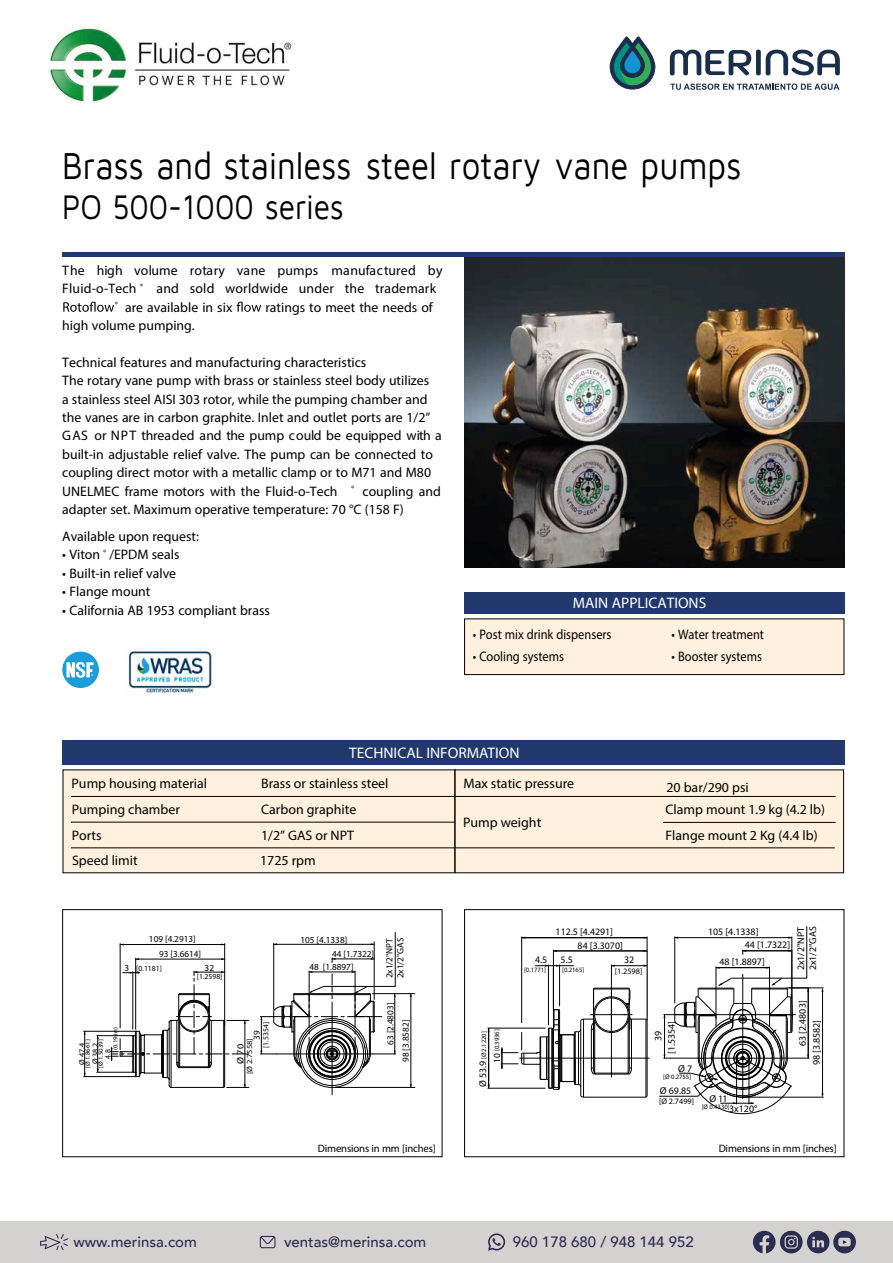
<style>
.page{position:relative;width:893px;height:1263px;background:#fff}
.page>*{position:absolute;margin:0;border:0;box-sizing:border-box;transform-origin:0 0}
.t1{font:38.85px "Maven Pro";color:#000;scale:.85 1}
.t2{font:35.25px "Maven Pro";color:#000;scale:.85 1}
.t3{font:15.3px "Myriad Pro";color:#fff}
.t4{font:500 15px "Avenir";color:#2a2d50}
.t5{font:13.8px/18.5px "Myriad Pro";color:#000}
.t6{font:13.8px "Myriad Pro";color:#000;scale:.9 1}
.t7{font:10.8px "Myriad Pro";letter-spacing:-.015em;color:#000}
.t8{font:9.9px/14.2px "Myriad Pro";color:#000}
.t9{font:9.45px "Myriad Pro";color:#000}
.t10{font:9.15px/14.7px "Myriad Pro";color:#000}
.t11{font:9.15px "Myriad Pro";color:#000;scale:1.11 1}
.t12{font:8.25px "Myriad Pro";color:#000}
.t13{font:7.65px "Myriad Pro";color:#000}
.t14{font:7.65px/13.2px "Myriad Pro";color:#000;scale:1.07 1}
.t15{font:7.65px "Myriad Pro";color:#000;scale:1.11 1}
.t16{font:6.6px "Myriad Pro";color:#000}
.t17{font:6.15px/13px "Myriad Pro";color:#000;scale:1.11 1}
.t18{font:5.4px "Myriad Pro";color:#fff}
.s1{font-size:9.9px}
</style>
<div class="page">
<img style="left:50px;top:26px;width:243px;height:77px">
<img style="left:464px;top:256px;width:380px;height:312px">
<hr style="left:62px;top:252px;width:782px;height:4px;background:#21386d">
<svg style="left:63px;top:302px;width:51px;height:10px"></svg>
<svg style="left:237px;top:302px;width:24px;height:10px"></svg>
<div style="left:464px;top:592px;width:380px;height:22px;background:#21386d"></div>
<div style="left:465px;top:619px;width:379px;height:56px;background:#fff1de"></div>
<div style="left:464px;top:618px;width:380px;height:57px;border:1px solid #000"></div>
<div style="left:62px;top:909px;width:380px;height:248px;border:1px solid #000"></div>
<div style="left:464px;top:909px;width:380px;height:248px;border:1px solid #000"></div>
<svg style="left:83px;top:932px;width:333px;height:163px"></svg>
<svg style="left:487px;top:926px;width:337px;height:189px"></svg>
<div style="left:62px;top:651px;width:37px;height:37px;background:#1b9dd9;border-radius:50%"></div>
<svg style="left:66px;top:662px;width:27px;height:16px"></svg>
<div style="left:62px;top:741px;width:782px;height:24px;background:#21386d"></div>
<div style="left:63px;top:770px;width:781px;height:103px;background:#fff1de"></div>
<hr style="left:71px;top:796px;width:765px;height:1px;background:#000">
<hr style="left:71px;top:822px;width:384px;height:1px;background:#000">
<hr style="left:71px;top:847px;width:764px;height:1px;background:#000">
<hr style="left:663px;top:822px;width:173px;height:1px;background:#000">
<hr style="left:454px;top:769px;width:1px;height:104px;background:#000">
<img style="left:126px;top:647px;width:87px;height:47px">
<div style="left:0;top:1221px;width:893px;height:42px;background:#d6d1d1"></div>
<svg style="left:40px;top:1234px;width:28px;height:16px"></svg>
<svg style="left:260px;top:1236px;width:15px;height:12px"></svg>
<svg style="left:488px;top:1233px;width:17px;height:18px"></svg>
<svg style="left:753px;top:1231px;width:103px;height:22px"></svg>
<svg style="left:670px;top:50px;width:170px;height:25px"></svg>
<svg style="left:670px;top:84px;width:169px;height:6px"></svg>
<svg style="left:610px;top:36px;width:45px;height:54px"></svg>
<h1 class="t1" style="left:62px;top:139px;width:800px">Brass and stainless steel rotary vane pumps</h1>
<h2 class="t2" style="left:62px;top:183px;width:333px">PO 500-1000 series</h2>
<p class="t5" style="left:62px;top:261px;width:382px">The high volume rotary vane pumps manufactured by</p>
<p class="t5" style="left:62px;top:279px;width:375px">Fluid-o-Tech <sup>®</sup> and sold worldwide under the trademark</p>
<p class="t5" style="left:115px;top:298px;width:119px"><sup>®</sup> are available in six</p>
<p class="t5" style="left:265px;top:298px;width:169px">ratings to meet the needs of</p>
<p class="t5" style="left:62px;top:316px;width:134px">high volume pumping.</p>
<p class="t5" style="left:62px;top:353px;width:381px">Technical features and manufacturing characteristics<br>The rotary vane pump with brass or stainless steel body utilizes<br>a stainless steel AISI 303 rotor, while the pumping chamber and the vanes are in carbon graphite. Inlet and outlet ports are 1/2” GAS or NPT threaded and the pump could be equipped with a built-in adjustable relief valve. The pump can be connected to coupling direct motor with a metallic clamp or to M71 and M80<br>UNELMEC frame motors with the Fluid-o-Tech <sup>®</sup> coupling and adapter set. Maximum operative temperature: 70 °C (158 F)</p>
<p class="t5" style="left:62px;top:527px;width:138px">Available upon request:</p>
<p class="t5" style="left:62px;top:545px;width:119px">• Viton <sup>®</sup> /EPDM seals</p>
<p class="t5" style="left:62px;top:564px;width:115px">• Built-in relief valve</p>
<p class="t5" style="left:62px;top:582px;width:90px">• Flange mount</p>
<p class="t5" style="left:62px;top:601px;width:209px">• California AB 1953 compliant brass</p>
<p class="t18" style="left:91px;top:672px;width:4px">®</p>
<p class="t3" style="left:573px;top:594px;width:135px">MAIN APPLICATIONS</p>
<p class="t6" style="left:473px;top:626px;width:156px">• Post mix drink dispensers</p>
<p class="t6" style="left:473px;top:648px;width:103px">• Cooling systems</p>
<p class="t6" style="left:672px;top:626px;width:104px">• Water treatment</p>
<p class="t6" style="left:672px;top:648px;width:102px">• Booster systems</p>
<p class="t3" style="left:349px;top:744px;width:172px">TECHNICAL INFORMATION</p>
<p class="t5" style="left:72px;top:774px;width:137px">Pump housing material</p>
<p class="t5" style="left:261px;top:774px;width:129px">Brass or stainless steel</p>
<p class="t5" style="left:72px;top:796px;width:110px;line-height:26px">Pumping chamber<br>Ports</p>
<p class="t5" style="left:261px;top:800px;width:97px">Carbon graphite</p>
<p class="t5" style="left:261px;top:826px;width:94px">1/2” GAS or NPT</p>
<p class="t5" style="left:463px;top:774px;width:112px">Max static pressure</p>
<p class="t5" style="left:666px;top:778px;width:84px">20 bar/290 psi</p>
<p class="t5" style="left:463px;top:813px;width:80px">Pump weight</p>
<p class="t5" style="left:665px;top:800px;width:161px">Clamp mount 1.9 kg (4.2 lb)</p>
<p class="t5" style="left:665px;top:826px;width:154px">Flange mount 2 Kg (4.4 lb)</p>
<p class="t5" style="left:72px;top:851px;width:67px">Speed limit</p>
<p class="t5" style="left:260px;top:851px;width:57px">1725 rpm</p>
<p class="t10" style="left:124px;top:961px;width:6px">3</p>
<p class="t10" style="left:159px;top:932px;width:44px;text-indent:-10px">109 [4.2913]<br>93 [3.6614]</p>
<p class="t13" style="left:136px;top:964px;width:27px">[0.1181]</p>
<p class="t10" style="left:205px;top:960px;width:11px">32</p>
<p class="t13" style="left:197px;top:972px;width:27px">[1.2598]</p>
<p class="t10" style="left:332px;top:932px;width:44px;text-indent:-32px">105 [4.1338]<br>44 [1.7322]</p>
<p class="t10" style="left:310px;top:960px;width:46px">48 [1.8897]</p>
<p class="t10" style="left:384px;top:978px;width:42px;line-height:11.1px;rotate:-90deg">2x1/2"NPT<br>2x1/2"GAS</p>
<p class="t8" style="left:556px;top:924px;width:59px">112.5 [4.4291]</p>
<p class="t8" style="left:578px;top:939px;width:47px">84 [3.3070]</p>
<p class="t8" style="left:535px;top:952px;width:14px">4.5</p>
<p class="t8" style="left:561px;top:952px;width:14px">5.5</p>
<p class="t16" style="left:524px;top:966px;width:24px">[0.1771]</p>
<p class="t16" style="left:562px;top:966px;width:24px">[0.2165]</p>
<p class="t8" style="left:624px;top:952px;width:12px">32</p>
<p class="t12" style="left:615px;top:966px;width:29px">[1.2598]</p>
<p class="t8" style="left:708px;top:924px;width:52px">105 [4.1338]</p>
<p class="t8" style="left:745px;top:938px;width:47px">44 [1.7322]</p>
<p class="t8" style="left:719px;top:954px;width:47px">48 [1.8897]</p>
<p class="t8" style="left:795px;top:970px;width:45px;line-height:11.9px;rotate:-90deg">2x1/2"NPT<br>2x1/2"GAS</p>
<p class="t17" style="left:109px;top:1050px;width:22px;rotate:-90deg">(0.19 in)</p>
<p class="t17" style="left:81px;top:1068px;width:27px;rotate:-90deg">[Ø 1.8661] [Ø 1.5039]</p>
<p class="t14" style="left:75px;top:1065px;width:22px;rotate:-90deg">Ø 47.4<br>Ø 38.2</p>
<p class="t13" style="left:103px;top:1059px;width:11px;rotate:-90deg">4.8</p>
<p class="t13" style="left:261px;top:1048px;width:27px;rotate:-90deg">[1.5354]</p>
<p class="t10" style="left:249px;top:1040px;width:11px;rotate:-90deg">39</p>
<p class="t15" style="left:245px;top:1074px;width:34px;rotate:-90deg">[Ø 2.7558]</p>
<p class="t11" style="left:235px;top:1064px;width:19px;rotate:-90deg">Ø 70</p>
<p class="t10" style="left:383px;top:1045px;width:44px;rotate:-90deg">63 [2.4803]</p>
<p class="t10" style="left:398px;top:1062px;width:44px;rotate:-90deg">98 [3.8582]</p>
<p class="t16" style="left:493px;top:1051px;width:24px;rotate:-90deg">[0.3936]</p>
<p class="t16" style="left:480px;top:1087px;width:57px;rotate:-90deg"><span class="s1">Ø 53.9</span> [Ø 2.1220]</p>
<p class="t9" style="left:491px;top:1063px;width:11px;rotate:-90deg">10</p>
<p class="t8" style="left:664px;top:1054px;width:35px;rotate:-90deg">[1.5354]</p>
<p class="t8" style="left:651px;top:1041px;width:12px;rotate:-90deg">39</p>
<p class="t8" style="left:678px;top:1061px;width:15px">Ø 7</p>
<p class="t16" style="left:663px;top:1073px;width:29px">[Ø 0.2755]</p>
<p class="t8" style="left:660px;top:1083px;width:33px">Ø 69.85</p>
<p class="t12" style="left:659px;top:1096px;width:36px">[Ø 2.7499]</p>
<p class="t8" style="left:709px;top:1091px;width:20px">Ø 11</p>
<p class="t16" style="left:702px;top:1102px;width:29px">[Ø 0.4330]</p>
<p class="t8" style="left:729px;top:1101px;width:30px">3x120°</p>
<p class="t8" style="left:795px;top:1065px;width:66px;text-indent:19px;rotate:-90deg">63 [2.4803]<br>98 [3.8582]</p>
<p class="t7" style="left:318px;top:1142px;width:120px">Dimensions in mm [inches]</p>
<p class="t7" style="left:719px;top:1142px;width:120px">Dimensions in mm [inches]</p>
<p class="t4" style="left:73px;top:1228px;width:125px">www.merinsa.com</p>
<p class="t4" style="left:284px;top:1228px;width:144px">ventas@merinsa.com</p>
<p class="t4" style="left:513px;top:1228px;width:182px">960 178 680 / 948 144 952</p>
</div>
